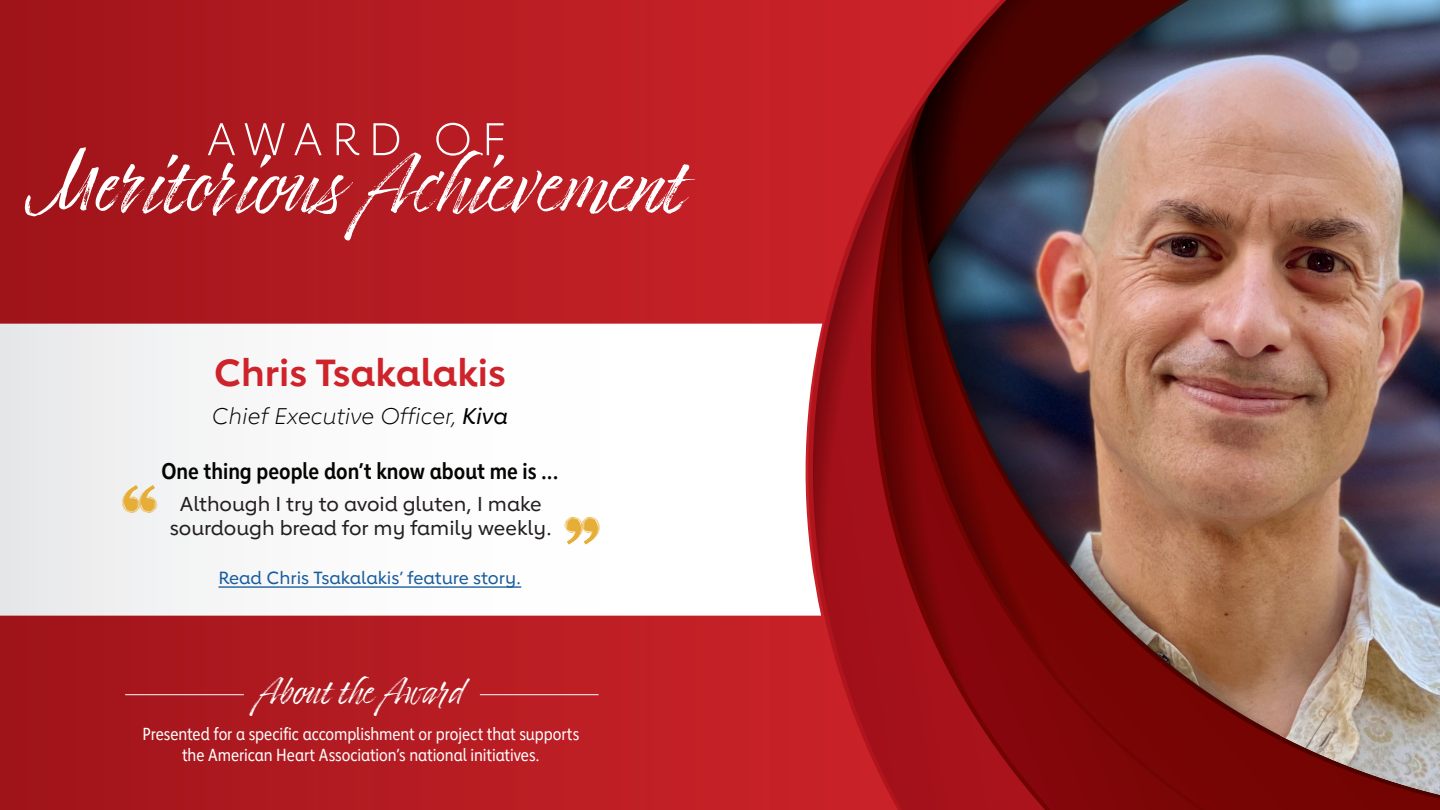
<style>
.page{position:relative;width:1440px;height:810px;background:#fff}
.page>*{position:absolute;margin:0;border:0;box-sizing:border-box;transform-origin:0 0}
.Awardee_Name{font:700 37.5px "Lub Dub";color:#ce232a}
.About_the_Award{font:31.88px "Timberline";color:#fff}
.Quote_-_intro{font:700 22.5px "Lub Dub Condensed";color:#040503}
.Lower_Third{font:italic 300 22.5px "Lub Dub";color:#000}
.t1{font:500 20px/24px "Lub Dub";color:#231f20;text-align:center}
.Story_link{font:500 17.5px "Lub Dub";color:#175d9e}
.Award_copy{font:17.38px "Lub Dub Condensed";letter-spacing:-.005em;color:#fff}
.s1{font-weight:500}
</style>
<div class="page">
<img style="left:0;top:0;width:1440px;height:810px">
<svg style="left:0;top:324px;width:822px;height:292px"></svg>
<svg style="left:122px;top:485px;width:35px;height:28px"></svg>
<hr style="left:125px;top:694px;width:119px;height:1px;background:#fff">
<hr style="left:480px;top:694px;width:119px;height:1px;background:#fff">
<svg style="left:565px;top:517px;width:35px;height:27px"></svg>
<hr style="left:219px;top:586px;width:302px;height:2px;background:#175d9e">
<svg style="left:25px;top:123px;width:670px;height:118px;background:#bb373c"></svg>
<p class="Awardee_Name" style="left:214px;top:350px;width:293px">Chris Tsakalakis</p>
<p class="Lower_Third" style="left:212px;top:403px;width:298px">Chief Executive Officer, <span class="s1">Kiva</span></p>
<p class="Quote_-_intro" style="left:162px;top:457px;width:398px">One thing people don’t know about me is ...</p>
<p class="t1" style="left:170px;top:492px;width:384px">Although I try to avoid gluten, I make sourdough bread for my family weekly.</p>
<p class="Story_link" style="left:219px;top:568px;width:304px">Read Chris Tsakalakis’ feature story.</p>
<p class="About_the_Award" style="left:256px;top:674px;width:210px">About the Award</p>
<p class="Award_copy" style="left:143px;top:723px;width:438px">Presented for a specific accomplishment or project that supports</p>
<p class="Award_copy" style="left:182px;top:744px;width:359px">the American Heart Association’s national initiatives.</p>
</div>
